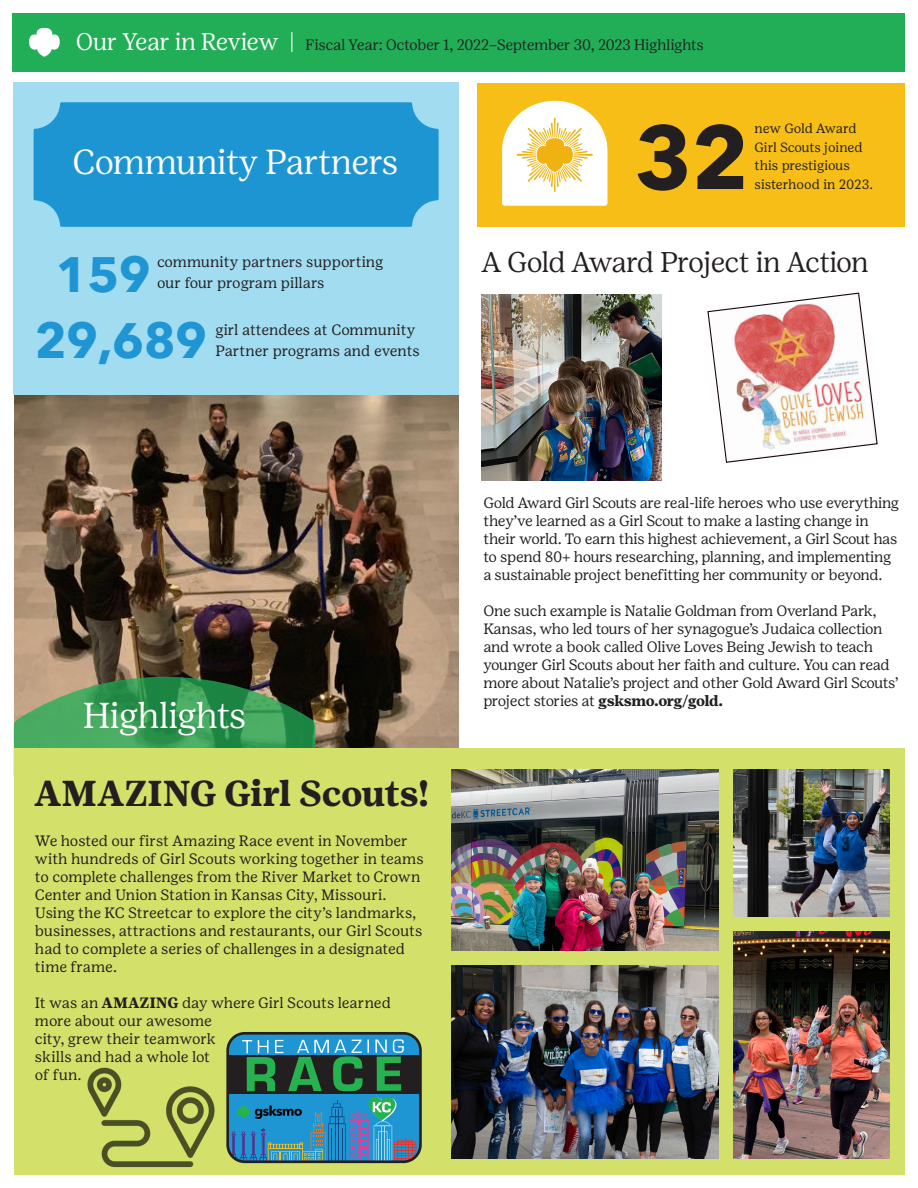
<style>
.page{position:relative;width:918px;height:1188px;background:#fff}
.page>*{position:absolute;margin:0;border:0;box-sizing:border-box;transform-origin:0 0}
.t1{font:700 49.65px "Avenir Next";letter-spacing:-.01em;color:#1f95d3}
.t2{font:700 36px "Girl Scout Text";letter-spacing:-.02em;color:#231f20}
.t3{font:300 36px "Girl Scout Display";color:#fff}
.t4{font:300 34.65px "Girl Scout Display";color:#fff}
.t5{font:300 28.5px "Girl Scout Display";letter-spacing:-.01em;color:#231f20}
.t6{font:15px/18px "Girl Scout Text";letter-spacing:-.02em;color:#231f20}
.t7{font:15px "Girl Scout Text";color:#231f20}
.t8{font:300 15px "Girl Scout Display";color:#231f20}
.t9{font:13.35px/18.8px "Girl Scout Text";letter-spacing:-.01em;color:#231f20}
.s1{font-size:24px;color:#fff}
.s2{font-weight:700}
</style>
<div class="page">
<div style="left:12px;top:13px;width:893px;height:59px;background:#21ae57"></div>
<img style="left:482px;top:295px;width:179px;height:186px">
<img style="left:14px;top:395px;width:445px;height:353px">
<div style="left:14px;top:83px;width:445px;height:312px;background:#a1dcf0"></div>
<div style="left:478px;top:83px;width:427px;height:144px;background:#f6be16"></div>
<svg style="left:29px;top:28px;width:31px;height:29px"></svg>
<svg style="left:14px;top:677px;width:301px;height:71px;background:#428f53"></svg>
<div style="left:34px;top:102px;width:405px;height:125px;background:#1e95d3"></div>
<svg style="left:502px;top:101px;width:105px;height:105px"></svg>
<svg style="left:638px;top:124px;width:105px;height:67px"></svg>
<div style="left:14px;top:748px;width:890px;height:426px;background:#d3e069"></div>
<img style="left:66px;top:1067px;width:170px;height:108px">
<div style="left:226px;top:1032px;width:196px;height:131px;border:3px solid #231f20;border-radius:17px"></div>
<svg style="left:228px;top:1033px;width:192px;height:129px;background:#33798e"></svg>
<img style="left:452px;top:965px;width:267px;height:193px">
<img style="left:733px;top:932px;width:156px;height:226px">
<img style="left:452px;top:770px;width:267px;height:180px">
<img style="left:733px;top:770px;width:156px;height:146px">
<svg style="left:707px;top:292px;width:171px;height:171px"></svg>
<p class="t8" style="left:76px;top:36px;width:629px"><span class="s1">Our Year in Review |</span> Fiscal Year: October 1, 2022–September 30, 2023 Highlights</p>
<p class="t4" style="left:73px;top:142px;width:327px">Community Partners</p>
<p class="t9" style="left:754px;top:119px;width:120px">new Gold Award<br>Girl Scouts joined this prestigious sisterhood in 2023.</p>
<p class="t7" style="left:157px;top:254px;width:228px">community partners supporting</p>
<p class="t5" style="left:482px;top:246px;width:388px">A Gold Award Project in Action</p>
<p class="t7" style="left:157px;top:275px;width:169px">our four program pillars</p>
<p class="t7" style="left:215px;top:322px;width:201px">girl attendees at Community</p>
<p class="t6" style="left:215px;top:342px;width:206px">Partner programs and events</p>
<p class="t1" style="left:56px;top:231px;width:97px">159</p>
<p class="t1" style="left:35px;top:297px;width:174px">29,689</p>
<p class="t3" style="left:83px;top:695px;width:164px">Highlights</p>
<p class="t2" style="left:35px;top:773px;width:396px">AMAZING Girl Scouts!</p>
<p class="t6" style="left:35px;top:832px;width:390px">We hosted our first Amazing Race event in November with hundreds of Girl Scouts working together in teams to complete challenges from the River Market to Crown Center and Union Station in Kansas City, Missouri.<br>Using the KC Streetcar to explore the city’s landmarks, businesses, attractions and restaurants, our Girl Scouts had to complete a series of challenges in a designated time frame.</p>
<p class="t6" style="left:35px;top:994px;width:357px">It was an <span class="s2">AMAZING</span> day where Girl Scouts learned more about our awesome<br>city, grew their teamwork<br>skills and had a whole lot<br>of fun.</p>
<p class="t6" style="left:483px;top:494px;width:417px">Gold Award Girl Scouts are real-life heroes who use everything they’ve learned as a Girl Scout to make a lasting change in their world. To earn this highest achievement, a Girl Scout has to spend 80+ hours researching, planning, and implementing a sustainable project benefitting her community or beyond.</p>
<p class="t6" style="left:483px;top:602px;width:417px">One such example is Natalie Goldman from Overland Park, Kansas, who led tours of her synagogue’s Judaica collection and wrote a book called Olive Loves Being Jewish to teach younger Girl Scouts about her faith and culture. You can read more about Natalie’s project and other Gold Award Girl Scouts’ project stories at <span class="s2">gsksmo.org/gold.</span></p>
</div>
